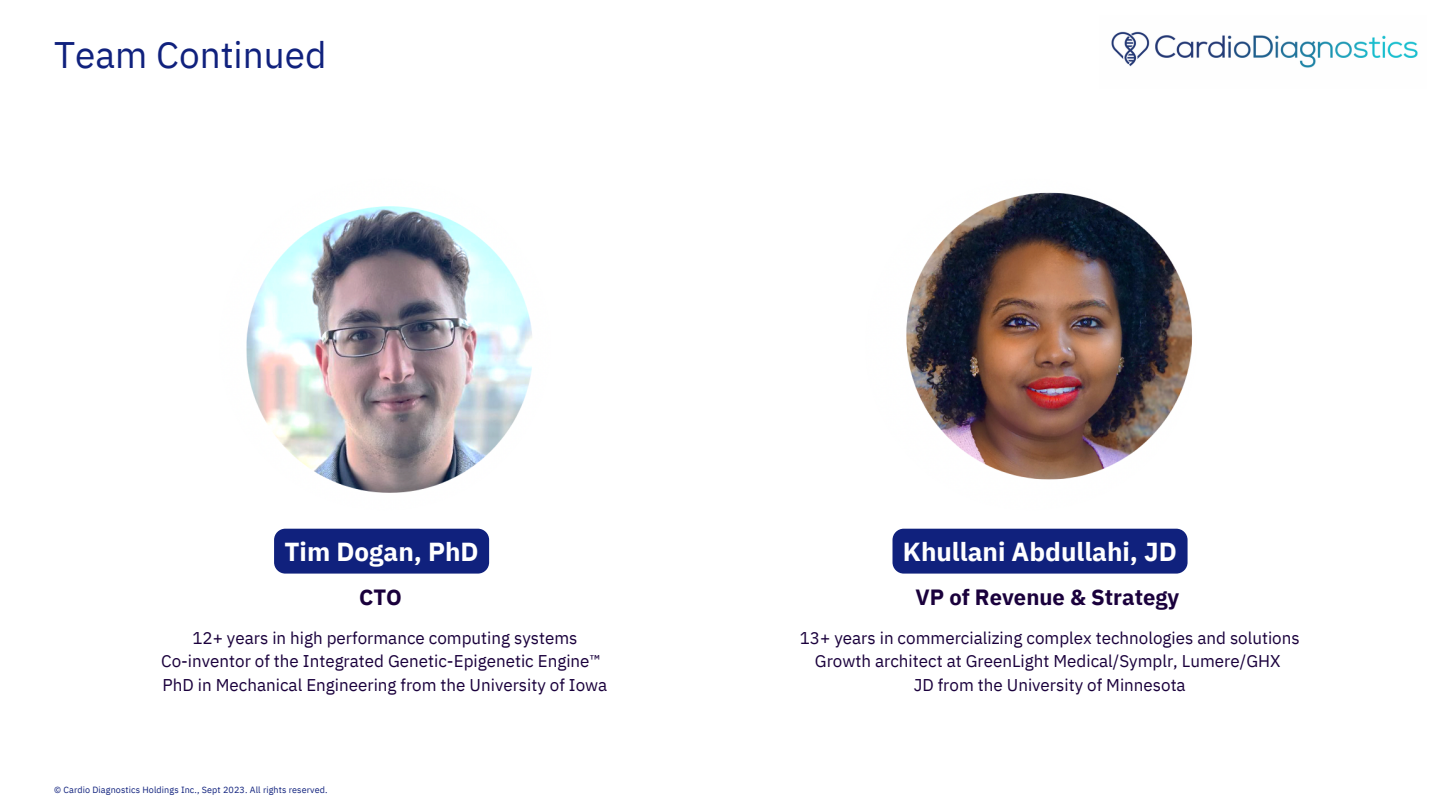
<style>
.page{position:relative;width:1440px;height:810px;background:#fff}
.page>*{position:absolute;margin:0;border:0;box-sizing:border-box;transform-origin:0 0}
.t1{font:36.9px "IBM Plex Sans";color:#10217d}
.t2{font:700 26px "IBM Plex Sans";color:#fff}
.t3{font:700 22px "IBM Plex Sans";color:#1a003c}
.t4{font:17px "IBM Plex Sans";color:#1a003c}
.t5{font:9px "IBM Plex Sans";letter-spacing:.01em;color:#10217d}
</style>
<div class="page">
<img style="left:219px;top:179px;width:332px;height:331px;border-radius:50%">
<img style="left:865px;top:179px;width:332px;height:331px;border-radius:50%">
<img style="left:1111px;top:31px;width:307px;height:37px">
<div style="left:274px;top:529px;width:215px;height:45px;background:#10217d;border-radius:11px"></div>
<div style="left:893px;top:529px;width:295px;height:45px;background:#10217d;border-radius:11px"></div>
<p class="t1" style="left:54px;top:30px;width:274px">Team Continued</p>
<p class="t2" style="left:284px;top:534px;width:196px">Tim Dogan, PhD</p>
<p class="t2" style="left:903px;top:534px;width:275px">Khullani Abdullahi, JD</p>
<p class="t3" style="left:359px;top:582px;width:44px">CTO</p>
<p class="t4" style="left:192px;top:627px;width:387px">12+ years in high performance computing systems</p>
<p class="t4" style="left:161px;top:650px;width:441px">Co-inventor of the Integrated Genetic-Epigenetic Engine™</p>
<p class="t4" style="left:163px;top:673px;width:446px">PhD in Mechanical Engineering from the University of Iowa</p>
<p class="t3" style="left:916px;top:582px;width:265px">VP of Revenue &amp; Strategy</p>
<p class="t4" style="left:800px;top:627px;width:501px">13+ years in commercializing complex technologies and solutions</p>
<p class="t4" style="left:815px;top:650px;width:467px">Growth architect at GreenLight Medical/Symplr, Lumere/GHX</p>
<p class="t4" style="left:914px;top:673px;width:273px">JD from the University of Minnesota</p>
<p class="t5" style="left:54px;top:784px;width:275px">© Cardio Diagnostics Holdings Inc., Sept 2023. All rights reserved.</p>
</div>
